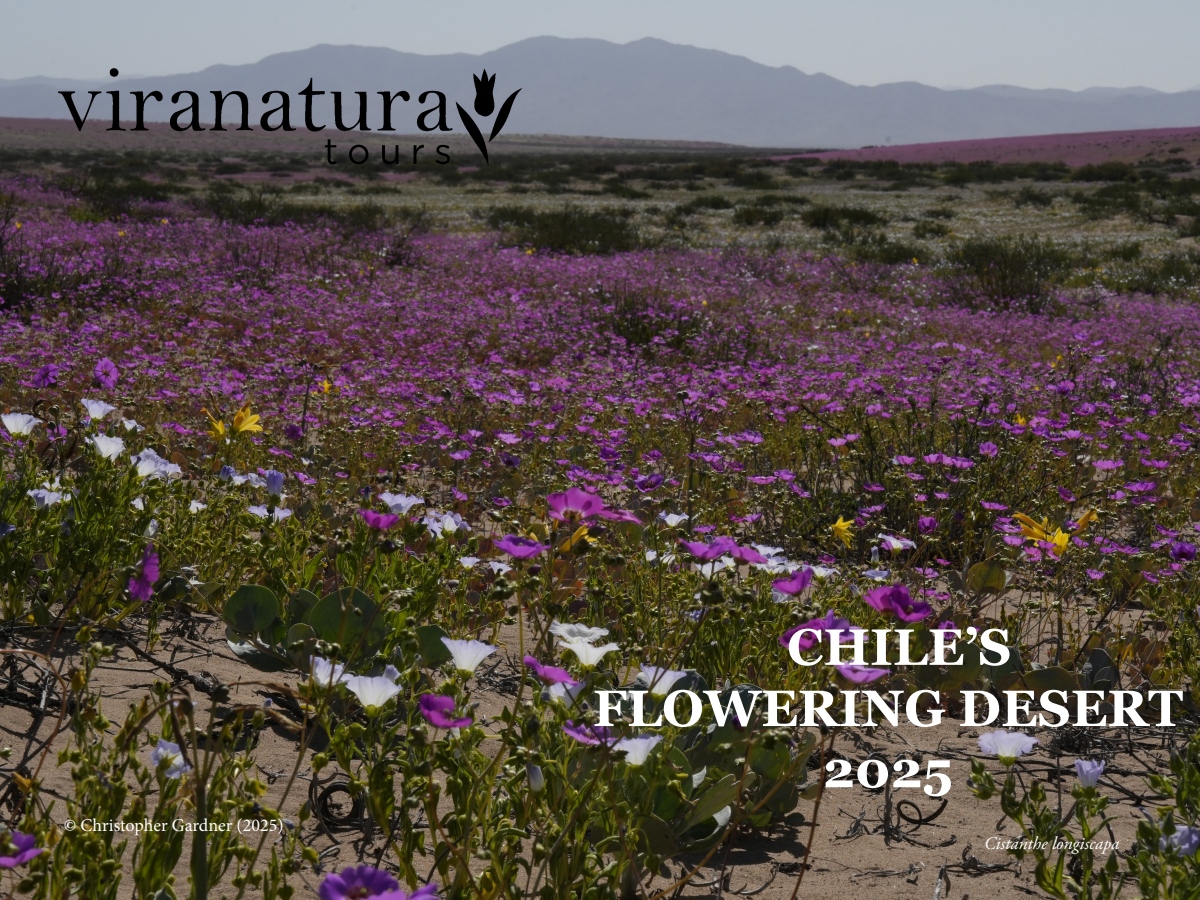
<style>
.page{position:relative;width:1200px;height:900px;background:#fff}
.page>*{position:absolute;margin:0;border:0;box-sizing:border-box;transform-origin:0 0}
.t1{font:700 51px/61.2px "Georgia";color:#fff;text-align:center}
.t2{font:18px "Minion Pro";color:#fff}
.t3{font:italic 18px "Adobe Garamond Pro";color:#fff}
</style>
<div class="page">
<img style="left:0;top:0;width:1200px;height:900px">
<img style="left:58px;top:69px;width:464px;height:96px">
<p class="t2" style="left:64px;top:813px;width:221px">© Christopher Gardner (2025)</p>
<p class="t1" style="left:593px;top:614px;width:592px">CHILE’S<br>FLOWERING DESERT<br>2025</p>
<p class="t3" style="left:984px;top:833px;width:137px">Cistanthe longiscapa</p>
</div>
